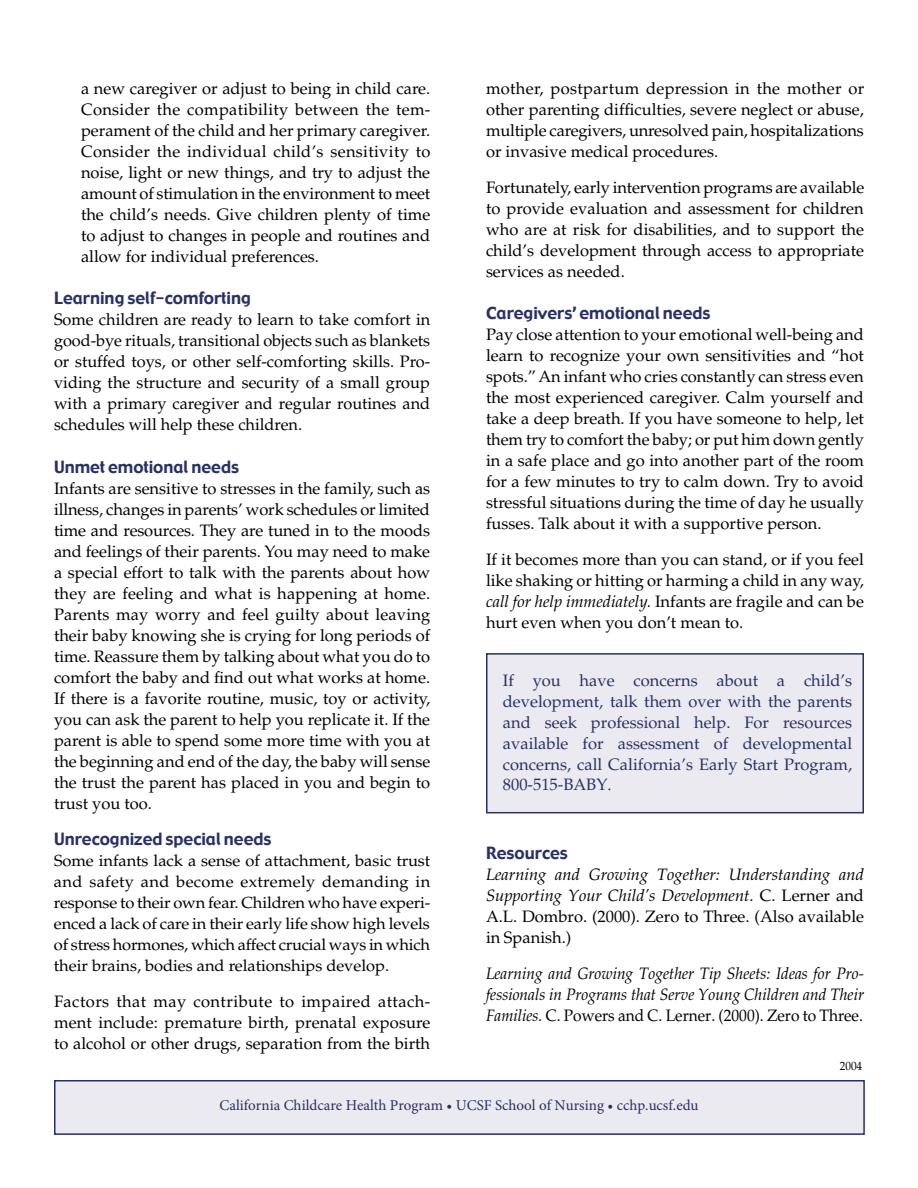
<style>
.page{position:relative;width:918px;height:1188px;background:#fff}
.page>*{position:absolute;margin:0;border:0;box-sizing:border-box;transform-origin:0 0}
.Body_text{font:16.5px/21px "Palatino";color:#000;text-align:justify}
.Bullet_point{font:16.5px/21px "Palatino";color:#000;text-align:justify}
.Body_text-2{font:16.5px/20.9px "Palatino";color:#283066;text-align:justify}
.Body_text-3{font:italic 16.5px/21px "Palatino";color:#000}
.Body_text-4{font:italic 16.5px/21px "Palatino";color:#000;text-align:justify;scale:.94 1}
.Body_text-5{font:16.5px "Gadget";color:#283066}
.Body_text-6{font:16.05px/21px "Palatino";letter-spacing:-.005em;color:#000;text-align:justify}
.t1{font:15px "Minion Pro";color:#283066}
.t2{font:12px "Palatino Linotype";color:#000;scale:.94 1}
.s1{font-style:italic}
.s2{font-family:"Palatino Linotype"}
.s3{font-family:"Gadget";font-style:normal;color:#283066}
.s4{font-style:normal}
</style>
<div class="page">
<div style="left:487px;top:654px;width:376px;height:159px;background:#eaeaf0"></div>
<div style="left:486px;top:653px;width:378px;height:160px;border:2px solid #283066"></div>
<div style="left:55px;top:1081px;width:809px;height:53px;background:#eaeaf0"></div>
<div style="left:54px;top:1080px;width:811px;height:55px;border:2px solid #283066"></div>
<p class="Bullet_point" style="left:81px;top:78px;width:351px">a new caregiver or adjust to being in child care.<br>Consider the compatibility between the tem&shy;perament of the child and her primary caregiver.<br>Consider the individual child’s sensitivity to noise, light or new things, and try to adjust the amount of stimulation in the environment to meet the child’s needs. Give children plenty of time to adjust to changes in people and routines and allow for individual preferences.</p>
<p class="Body_text-5" style="left:54px;top:288px;width:198px">Learning self-comforting</p>
<p class="Body_text" style="left:54px;top:310px;width:378px">Some children are ready to learn to take comfort in good-bye rituals, transitional objects such as blankets or stuffed toys, or other self-comforting skills. Pro&shy;viding the structure and security of a small group with a primary caregiver and regular routines and schedules will help these children.</p>
<p class="Body_text-5" style="left:54px;top:456px;width:187px">Unmet emotional needs</p>
<p class="Body_text" style="left:54px;top:478px;width:378px">Infants are sensitive to stresses in the family, such as illness, changes in parents’ work schedules or limited time and resources. They are tuned in to the moods and feelings of their parents. You may need to make a special effort to talk with the parents about how they are feeling and what is happening at home.<br>Parents may worry and feel guilty about leaving their baby knowing she is crying for long periods of time. Reassure them by talking about what you do to comfort the baby and find out what works at home.<br>If there is a favorite routine, music, toy or activity, you can ask the parent to help you replicate it. If the parent is able to spend some more time with you at the beginning and end of the day, the baby will sense the trust the parent has placed in you and begin to trust you too.</p>
<p class="Body_text-5" style="left:54px;top:829px;width:219px">Unrecognized special needs</p>
<p class="Body_text-6" style="left:54px;top:850px;width:378px">Some infants lack a sense of attachment, basic trust and safety and become extremely demanding in response to their own fear. Children who have experi&shy;enced a lack of care in their early life show high levels of stress hormones, which affect crucial ways in which their brains, bodies and relationships develop.</p>
<p class="Body_text" style="left:54px;top:991px;width:378px">Factors that may contribute to impaired attach&shy;ment include: premature birth, prenatal exposure to alcohol or other drugs, separation from the birth</p>
<p class="Body_text" style="left:486px;top:78px;width:380px">mother, postpartum depression in the mother or other parenting difficulties, severe neglect or abuse, multiple caregivers, unresolved pain, hospitalizations or invasive medical procedures.</p>
<p class="Body_text" style="left:486px;top:177px;width:380px">Fortunately, early intervention programs are available to provide evaluation and assessment for children who are at risk for disabilities, and to support the child’s development through access to appropriate services as needed.</p>
<p class="Body_text-5" style="left:486px;top:302px;width:226px">Caregivers’ emotional needs</p>
<p class="Body_text" style="left:486px;top:324px;width:379px">Pay close attention to your emotional well-being and learn to recognize your own sensitivities and “hot spots.” An infant who cries constantly can stress even the most experienced caregiver. Calm yourself and take a deep breath. If you have someone to help, let them try to comfort the baby; or put him down gently in a safe place and go into another part of the room for a few minutes to try to calm down. Try to avoid stressful situations during the time of day he usually fusses. Talk about it with a supportive person.</p>
<p class="Body_text" style="left:486px;top:549px;width:380px">If it becomes more than you can stand, or if you feel like shaking or hitting or harming a child in any way, <span class="s1">call for help immediately.</span> Infants are fragile and can be hurt even when you don’t mean to.</p>
<p class="Body_text-2" style="left:503px;top:670px;width:351px">If you have concerns about a child’s development, talk them over with the parents and seek professional help. For resources available for assessment of developmental concerns, call California’s Early Start Program, 800-515-BABY<span class="s2">.</span></p>
<p class="Body_text-3" style="left:486px;top:844px;width:380px"><span class="s3">Resources<br></span>Learning and Growing Together: Understanding and Supporting Your Child’s Development. <span class="s4">C. Lerner and A.L. Dombro. (2000). Zero to Three. (Also available in Spanish.)</span></p>
<p class="Body_text-4" style="left:486px;top:964px;width:404px">Learning and Growing Together Tip Sheets: Ideas for Pro&shy;fessionals in Programs that Serve Young Children and Their Families. <span class="s4">C. Powers and C. Lerner. (2000). Zero to Three.</span></p>
<p class="t2" style="left:840px;top:1057px;width:26px">2004</p>
<p class="t1" style="left:219px;top:1096px;width:481px">California Childcare Health Program • UCSF School of Nursing • cchp.ucsf.edu</p>
</div>
